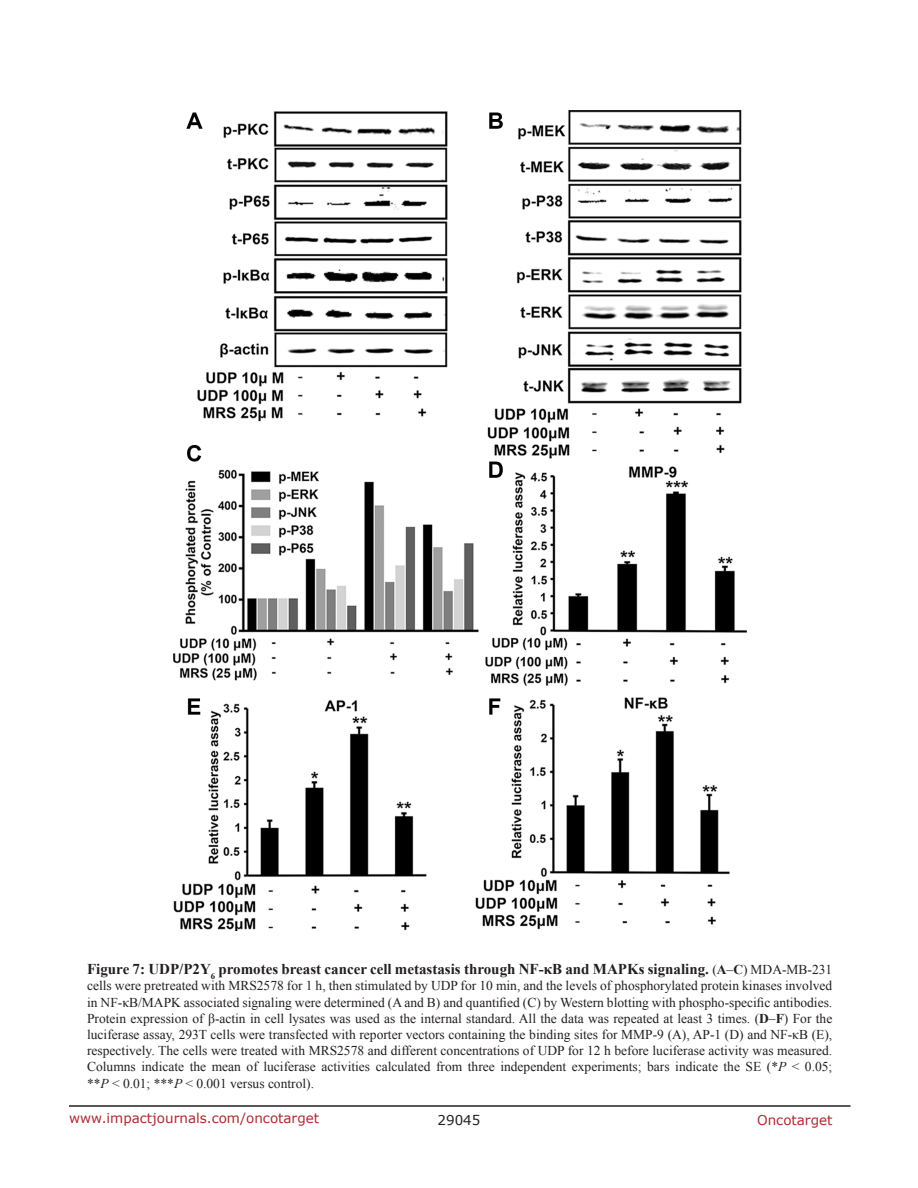
<style>
.page{position:relative;width:918px;height:1188px;background:#fff}
.page>*{position:absolute;margin:0;border:0;box-sizing:border-box;transform-origin:0 0}
.FigureText{font:700 15px "Times New Roman";color:#231f20}
.FigureText-2{font:13.5px/16.2px "Times New Roman";color:#231f20;text-align:justify}
.t1{font:13.5px "Verdana";color:#ac2b31}
.t2{font:13.5px "Verdana";color:#231f20}
.s1{font-weight:400;font-size:13.5px}
.s2{font-size:13.5px}
.s3{font-weight:700}
.s4{font-style:italic}
</style>
<div class="page">
<hr style="left:69px;top:1105px;width:781px;height:2px;background:#231f20">
<img style="left:173px;top:111px;width:573px;height:819px">
<p class="FigureText" style="left:87px;top:959px;width:747px">Figure 7: UDP/P2Y<sub>6</sub> promotes breast cancer cell metastasis through NF-κB and MAPKs signaling. <span class="s1">(</span><span class="s2">A</span><span class="s1">–</span><span class="s2">C</span><span class="s1">) MDA-MB-231</span></p>
<p class="FigureText-2" style="left:87px;top:978px;width:747px">cells were pretreated with MRS2578 for 1 h, then stimulated by UDP for 10 min, and the levels of phosphorylated protein kinases involved in NF-κB/MAPK associated signaling were determined (A and B) and quantified (C) by Western blotting with phospho-specific antibodies.<br>Protein expression of β-actin in cell lysates was used as the internal standard. All the data was repeated at least 3 times. (<span class="s3">D</span>–<span class="s3">F</span>) For the luciferase assay, 293T cells were transfected with reporter vectors containing the binding sites for MMP-9 (A), AP-1 (D) and NF-κB (E), respectively. The cells were treated with MRS2578 and different concentrations of UDP for 12 h before luciferase activity was measured.<br>Columns indicate the mean of luciferase activities calculated from three independent experiments; bars indicate the SE (*<span class="s4">P</span> &lt; 0.05; **<span class="s4">P</span> &lt; 0.01; ***<span class="s4">P</span> &lt; 0.001 versus control).</p>
<p class="t1" style="left:69px;top:1109px;width:252px">www.impactjournals.com/oncotarget</p>
<p class="t2" style="left:438px;top:1111px;width:44px">29045</p>
<p class="t1" style="left:757px;top:1111px;width:77px">Oncotarget</p>
</div>
